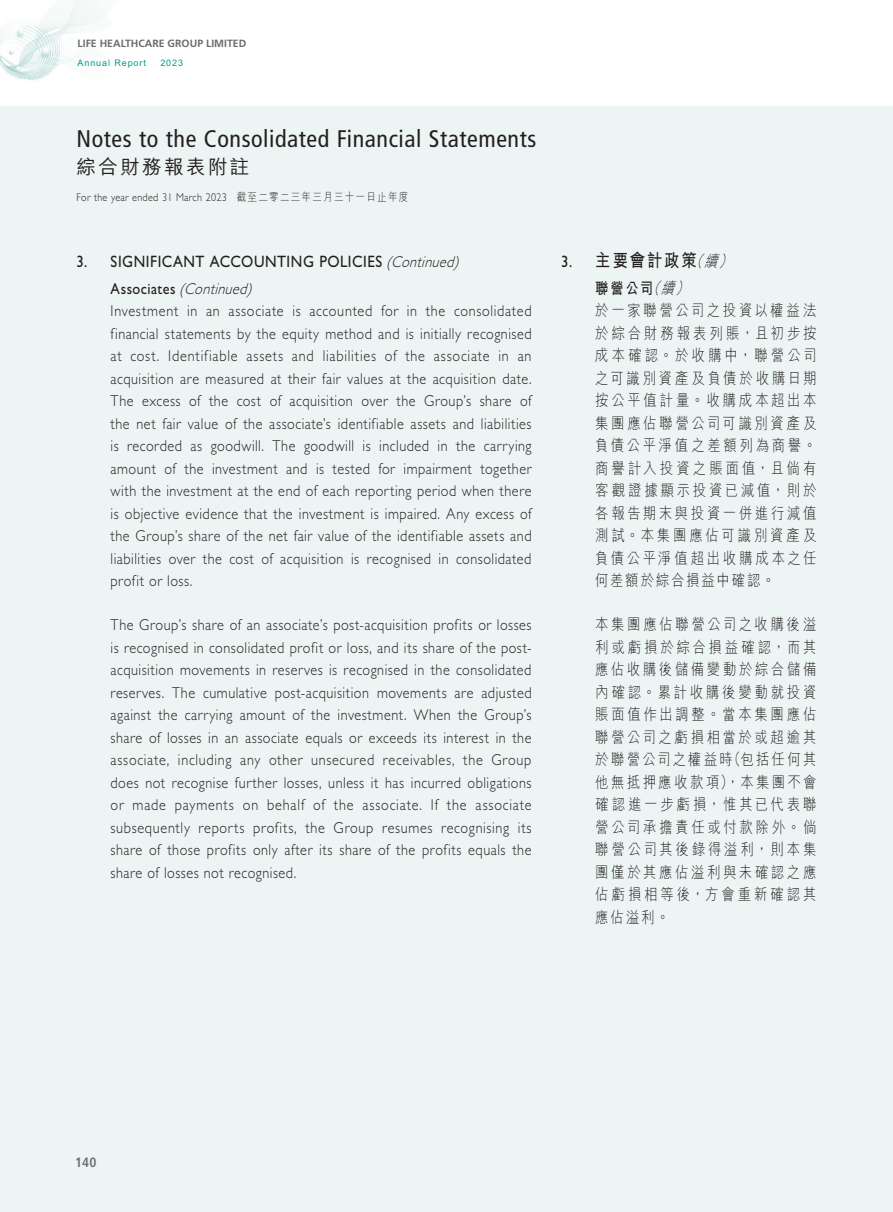
<style>
.page{position:relative;width:893px;height:1212px;background:#fff}
.page>*{position:absolute;margin:0;border:0;box-sizing:border-box;transform-origin:0 0}
.t1{font:condensed 24px "Frutiger LT Std";letter-spacing:.025em;color:#231f20}
.t2{font:500 19.5px "M Hei HK";letter-spacing:.125em;color:#231f20}
.t3{font:700 18px "M Hei HK";letter-spacing:.135em;color:#231f20;scale:.85 1}
.t4{font:16.5px "Gill Sans Std";letter-spacing:.035em;color:#231f20;scale:.9 1}
.t5{font:300 15.75px/22.5px "Gill Sans Std";letter-spacing:.04em;color:#231f20;scale:.9 1}
.t6{font:300 15.75px/22.5px "M Hei HK";letter-spacing:.205em;color:#231f20;scale:.85 1}
.t7{font:700 condensed 13.5px "Frutiger LT Std";color:#6c6d70}
.t8{font:300 11.25px "Gill Sans Std";letter-spacing:.03em;color:#231f20;scale:.9 1}
.t9{font:700 10.5px "Frutiger LT Std";color:#6c6d70}
.t10{font:500 9px "M Hei HK";letter-spacing:.1em;color:#009a88}
.s1{font-family:"M Hei HK"}
.s2{font-weight:300;font-style:italic;font-size:15.75px}
.s3{font-weight:400}
.s4{font-style:italic}
.s5{font-family:"Gill Sans Std";font-weight:400;font-size:16.5px}
.s6{font-weight:700}
</style>
<div class="page">
<div style="left:0;top:107px;width:893px;height:1105px;background:#ecf5f4"></div>
<p class="t9" style="left:78px;top:37px;width:170px">LIFE HEALTHCARE GROUP LIMITED</p>
<p class="t10" style="left:78px;top:56px;width:70px">Annual Report</p>
<p class="t10" style="left:160px;top:56px;width:24px">2023</p>
<h1 class="t1" style="left:77px;top:125px;width:461px">Notes to the Consolidated Financial Statements</h1>
<p class="t2" style="left:77px;top:152px;width:174px">綜合財務報表附註</p>
<p class="t8" style="left:77px;top:191px;width:370px">For the year ended 31 March 2023 <span class="s1">截至二零二三年三月三十一日止年度</span></p>
<p class="t4" style="left:77px;top:252px;width:431px">3. SIGNIFICANT ACCOUNTING POLICIES <span class="s2">(Continued)</span></p>
<p class="t5" style="left:111px;top:277px;width:469px"><span class="s3">A s s o c i a t e s</span> <span class="s4">(Continued)<br></span>Investment in an associate is accounted for in the consolidated financial statements by the equity method and is initially recognised at cost. Identifiable assets and liabilities of the associate in an acquisition are measured at their fair values at the acquisition date.<br>The excess of the cost of acquisition over the Group’s share of the net fair value of the associate’s identifiable assets and liabilities is recorded as goodwill. The goodwill is included in the carrying amount of the investment and is tested for impairment together with the investment at the end of each reporting period when there is objective evidence that the investment is impaired. Any excess of the Group’s share of the net fair value of the identifiable assets and liabilities over the cost of acquisition is recognised in consolidated profit or loss.</p>
<p class="t5" style="left:111px;top:614px;width:469px;text-align:justify">The Group’s share of an associate’s post-acquisition profits or losses is recognised in consolidated profit or loss, and its share of the post&shy;acquisition movements in reserves is recognised in the consolidated reserves. The cumulative post-acquisition movements are adjusted against the carrying amount of the investment. When the Group’s share of losses in an associate equals or exceeds its interest in the associate, including any other unsecured receivables, the Group does not recognise further losses, unless it has incurred obligations or made payments on behalf of the associate. If the associate subsequently reports profits, the Group resumes recognising its share of those profits only after its share of the profits equals the share of losses not recognised.</p>
<p class="t3" style="left:561px;top:247px;width:207px"><span class="s5">3.</span> 主要會計政策<span class="s2">（續）</span></p>
<p class="t6" style="left:595px;top:276px;width:262px"><span class="s6">聯營公司</span><span class="s4">（續）<br></span>於一家聯營公司之投資以權益法於綜合財務報表列賬，且初步按成本確認。於收購中，聯營公司之可識別資產及負債於收購日期按公平值計量。收購成本超出本集團應佔聯營公司可識別資產及負債公平淨值之差額列為商譽。商譽計入投資之賬面值，且倘有客觀證據顯示投資已減值，則於各報告期末與投資一併進行減值測試。本集團應佔可識別資產及負債公平淨值超出收購成本之任何差額於綜合損益中確認。</p>
<p class="t6" style="left:595px;top:613px;width:262px;text-align:justify">本集團應佔聯營公司之收購後溢利或虧損於綜合損益確認，而其應佔收購後儲備變動於綜合儲備內確認。累計收購後變動就投資賬面值作出調整。當本集團應佔聯營公司之虧損相當於或超逾其於聯營公司之權益時（包括任何其他無抵押應收款項），本集團不會確認進一步虧損，惟其已代表聯營公司承擔責任或付款除外。倘聯營公司其後錄得溢利，則本集團僅於其應佔溢利與未確認之應佔虧損相等後，方會重新確認其應佔溢利。</p>
<p class="t7" style="left:75px;top:1154px;width:23px">140</p>
</div>
